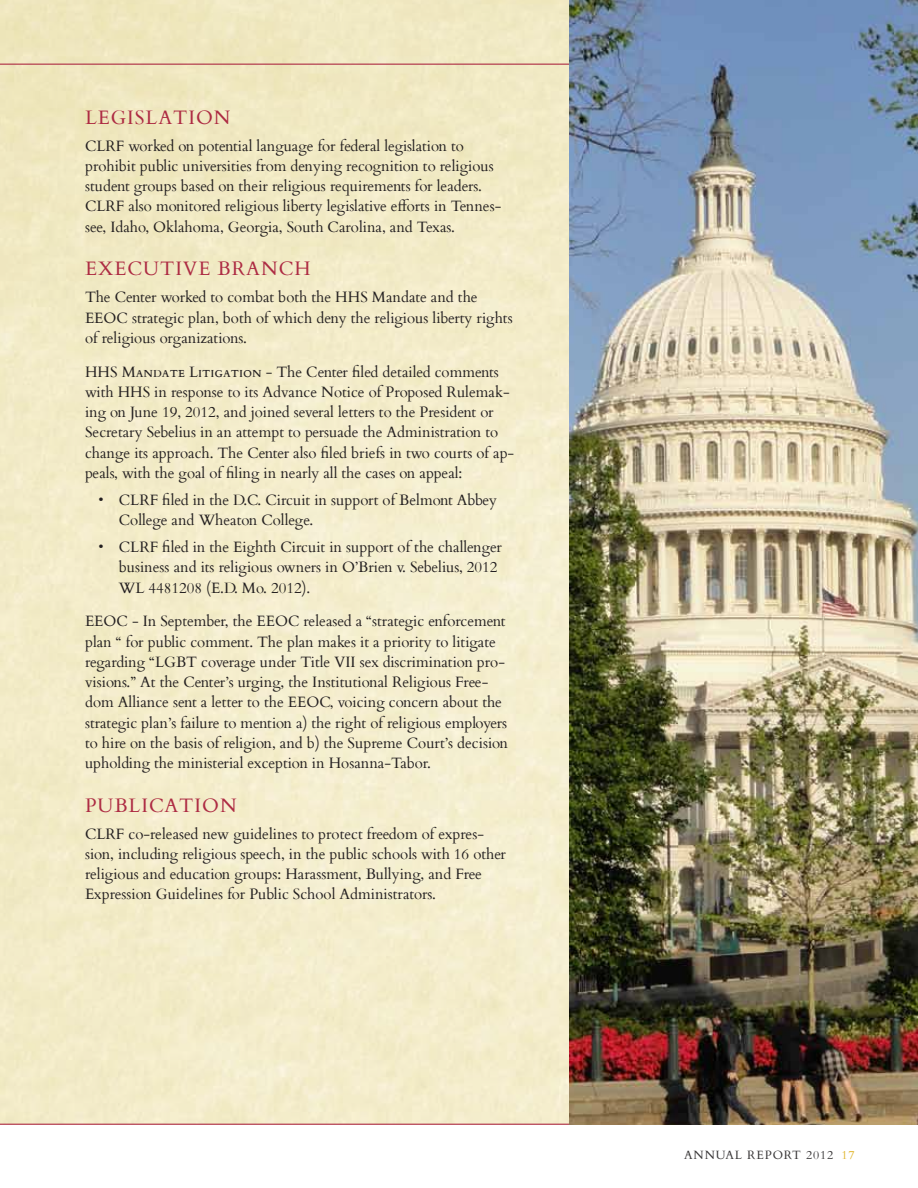
<style>
.page{position:relative;width:918px;height:1188px;background:#fff}
.page>*{position:absolute;margin:0;border:0;box-sizing:border-box;transform-origin:0 0}
.t1{font:19.5px "Cardo";letter-spacing:.05em;color:#ad2b43}
.t2{font:15px/20.2px "Cardo";color:#231f20}
.t3{font:12px "Cardo";letter-spacing:.075em;color:#373536}
.s1{color:#e0b52b}
</style>
<div class="page">
<hr style="left:0;top:64px;width:918px;height:1px;background:#ad2b43">
<hr style="left:0;top:1124px;width:918px;height:1px;background:#ad2b43">
<img style="left:569px;top:0;width:349px;height:1125px">
<h1 class="t1" style="left:85px;top:101px;width:147px">LEGISLATION</h1>
<p class="t2" style="left:85px;top:135px;width:418px">CLRF worked on potential language for federal legislation to prohibit public universities from denying recognition to religious student groups based on their religious requirements for leaders.<br>CLRF also monitored religious liberty legislative efforts in Tennes&shy;see, Idaho, Oklahoma, Georgia, South Carolina, and Texas.</p>
<h1 class="t1" style="left:85px;top:253px;width:211px">EXECUTIVE BRANCH</h1>
<p class="t2" style="left:85px;top:286px;width:429px">The Center worked to combat both the HHS Mandate and the<br>EEOC strategic plan, both of which deny the religious liberty rights of religious organizations.</p>
<p class="t2" style="left:85px;top:361px;width:431px">HHS Mandate Litigation - The Center filed detailed comments with HHS in response to its Advance Notice of Proposed Rulemak&shy;ing on June 19, 2012, and joined several letters to the President or Secretary Sebelius in an attempt to persuade the Administration to change its approach. The Center also filed briefs in two courts of ap&shy;peals, with the goal of filing in nearly all the cases on appeal:</p>
<p class="t2" style="left:119px;top:489px;width:380px;text-indent:-20px">• CLRF filed in the D.C. Circuit in support of Belmont Abbey<br>College and Wheaton College.</p>
<p class="t2" style="left:119px;top:536px;width:385px;text-indent:-20px">• CLRF filed in the Eighth Circuit in support of the challenger business and its religious owners in O’Brien v. Sebelius, 2012<br>WL 4481208 (E.D. Mo. 2012).</p>
<p class="t2" style="left:85px;top:610px;width:425px">EEOC - In September, the EEOC released a “strategic enforcement plan “ for public comment. The plan makes it a priority to litigate regarding “LGB T coverage under Title VII sex discrimination pro&shy;visions.” At the Center’s urging, the Institutional Religious Free&shy;dom Alliance sent a letter to the EEOC, voicing concern about the strategic plan’s failure to mention a) the right of religious employers to hire on the basis of religion, and b) the Supreme Court’s decision upholding the ministerial exception in Hosanna-Tabor.</p>
<h1 class="t1" style="left:85px;top:789px;width:153px">PUBLICATION</h1>
<p class="t2" style="left:85px;top:823px;width:423px">CLRF co-released new guidelines to protect freedom of expres&shy;sion, including religious speech, in the public schools with 16 other religious and education groups: Harassment, Bullying, and Free Expression Guidelines for Public School Administrators.</p>
<p class="t3" style="left:684px;top:1146px;width:172px">ANNUAL REPORT 2012 <span class="s1">17</span></p>
</div>
